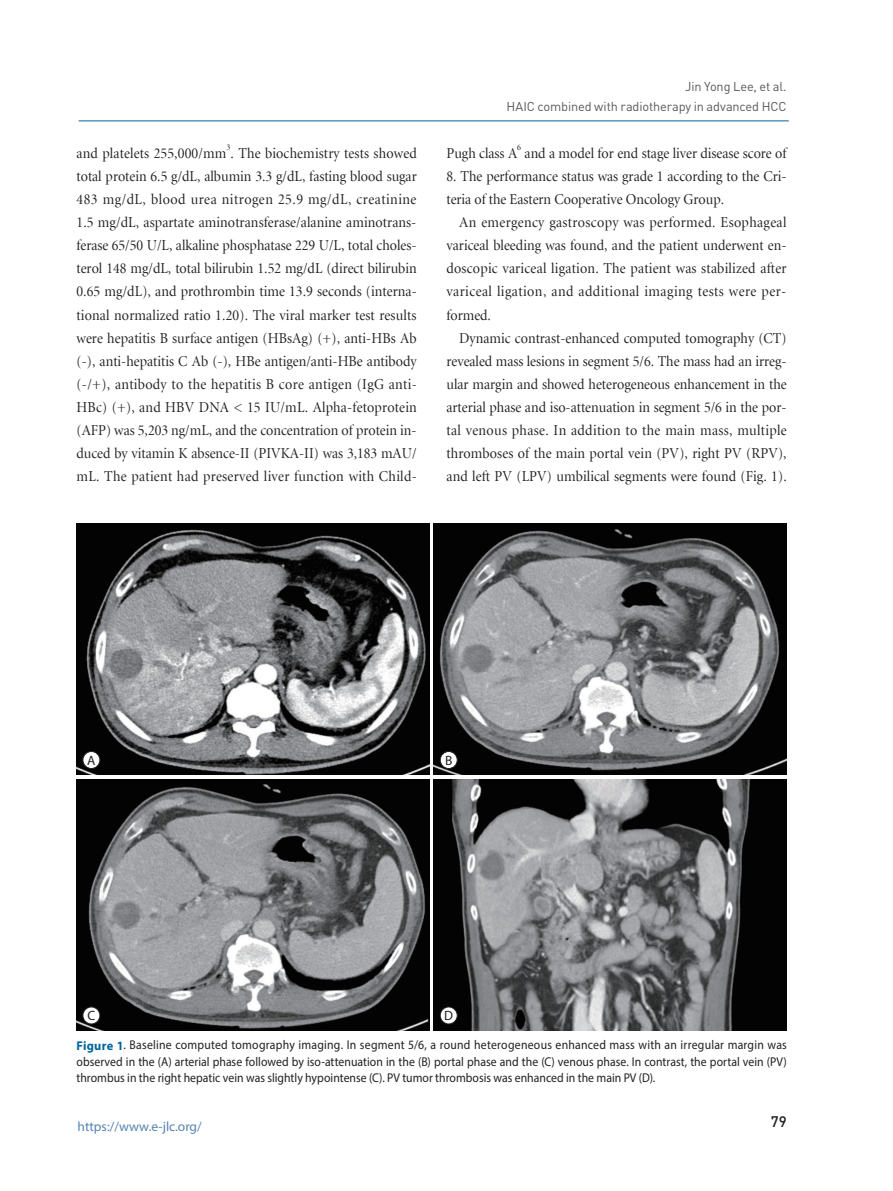
<style>
.page{position:relative;width:893px;height:1191px;background:#fff}
.page>*{position:absolute;margin:0;border:0;box-sizing:border-box;transform-origin:0 0}
.t1{font:15px/23.1px "Minion LT Display";letter-spacing:.01em;color:#231f20;text-align:justify;scale:.95 1}
.t2{font:15px "Dinmed";color:#231f20}
.t3{font:13.5px "Myriad Pro";color:#5684b0}
.t4{font:13.5px "Myriad Pro";color:#231f20}
.t5{font:12.75px/16.5px "Myriad Pro";color:#231f20;text-align:justify;scale:.92 1}
.t6{font:12.75px/19.5px "DIN Pro";letter-spacing:-.01em;color:#57585a;text-align:right}
.t7{font:8.7px "Minion LT Display";color:#231f20;scale:.95 1}
.s1{font-weight:700;color:#01669a}
</style>
<div class="page">
<hr style="left:79px;top:120px;width:710px;height:1px;background:#01669a">
<img style="left:77px;top:524px;width:352px;height:251px">
<img style="left:434px;top:524px;width:353px;height:251px">
<img style="left:77px;top:779px;width:352px;height:251px">
<img style="left:434px;top:779px;width:353px;height:251px">
<div style="left:83px;top:751px;width:17px;height:17px;background:#fff;border-radius:50%"></div>
<div style="left:83px;top:751px;width:17px;height:17px;border:1px solid #231f20;border-radius:50%"></div>
<div style="left:83px;top:1007px;width:17px;height:17px;background:#fff;border-radius:50%"></div>
<div style="left:83px;top:1006px;width:17px;height:18px;border:1px solid #231f20;border-radius:50%"></div>
<div style="left:440px;top:751px;width:17px;height:17px;background:#fff;border-radius:50%"></div>
<div style="left:440px;top:751px;width:17px;height:17px;border:1px solid #231f20;border-radius:50%"></div>
<div style="left:440px;top:1007px;width:17px;height:17px;background:#fff;border-radius:50%"></div>
<div style="left:440px;top:1006px;width:17px;height:18px;border:1px solid #231f20;border-radius:50%"></div>
<p class="t7" style="left:226px;top:143px;width:6px">3</p>
<p class="t1" style="left:77px;top:165px;width:360px">total protein 6.5 g/dL, albumin 3.3 g/dL, fasting blood sugar 483 mg/dL, blood urea nitrogen 25.9 mg/dL, creatinine 1.5 mg/dL, aspartate aminotransferase/alanine aminotrans&shy;ferase 65/50 U/L, alkaline phosphatase 229 U/L, total choles&shy;terol 148 mg/dL, total bilirubin 1.52 mg/dL (direct bilirubin 0.65 mg/dL), and prothrombin time 13.9 seconds (interna&shy;tional normalized ratio 1.20). The viral marker test results were hepatitis B surface antigen (HBsAg) (+), anti-HBs Ab (-), anti-hepatitis C Ab (-), HBe antigen/anti-HBe antibody (-/+), antibody to the hepatitis B core antigen (IgG anti-HBc) (+), and HBV DNA &lt; 15 IU/mL. Alpha-fetoprotein (AFP) was 5,203 ng/mL, and the concentration of protein in&shy;duced by vitamin K absence-II (PIVKA-II) was 3,183 mAU/ mL. The patient had preserved liver function with Child-</p>
<p class="t1" style="left:77px;top:142px;width:360px">and platelets 255,000/mm . The biochemistry tests showed</p>
<p class="t6" style="left:506px;top:76px;width:282px">Jin Yong Lee, et al.<br>HAIC combined with radiotherapy in advanced HCC</p>
<p class="t1" style="left:446px;top:142px;width:76px">Pugh class A</p>
<p class="t7" style="left:517px;top:143px;width:6px">6</p>
<p class="t1" style="left:525px;top:142px;width:277px">and a model for end stage liver disease score of</p>
<p class="t1" style="left:446px;top:165px;width:360px">8. The performance status was grade 1 according to the Cri&shy;teria of the Eastern Cooperative Oncology Group.</p>
<p class="t1" style="left:446px;top:211px;width:360px;text-indent:13px">An emergency gastroscopy was performed. Esophageal variceal bleeding was found, and the patient underwent en&shy;doscopic variceal ligation. The patient was stabilized after variceal ligation, and additional imaging tests were per&shy;formed.</p>
<p class="t1" style="left:446px;top:327px;width:360px;text-indent:13px">Dynamic contrast-enhanced computed tomography (CT) revealed mass lesions in segment 5/6. The mass had an irreg&shy;ular margin and showed heterogeneous enhancement in the arterial phase and iso-attenuation in segment 5/6 in the por&shy;tal venous phase. In addition to the main mass, multiple thromboses of the main portal vein (PV), right PV (RPV), and left PV (LPV) umbilical segments were found (Fig. 1).</p>
<p class="t4" style="left:87px;top:751px;width:10px">A</p>
<p class="t4" style="left:87px;top:1007px;width:9px">C</p>
<p class="t4" style="left:445px;top:751px;width:9px">B</p>
<p class="t4" style="left:444px;top:1007px;width:10px">D</p>
<p class="t5" style="left:77px;top:1036px;width:773px"><span class="s1">Figure 1</span>. Baseline computed tomography imaging. In segment 5/6, a round heterogeneous enhanced mass with an irregular margin was observed in the (A) arterial phase followed by iso-attenuation in the (B) portal phase and the (C) venous phase. In contrast, the portal vein (PV) thrombus in the right hepatic vein was slightly hypointense (C). PV tumor thrombosis was enhanced in the main PV (D).</p>
<p class="t3" style="left:78px;top:1118px;width:126px">https://www.e-jlc.org/</p>
<p class="t2" style="left:771px;top:1112px;width:17px">79</p>
</div>
